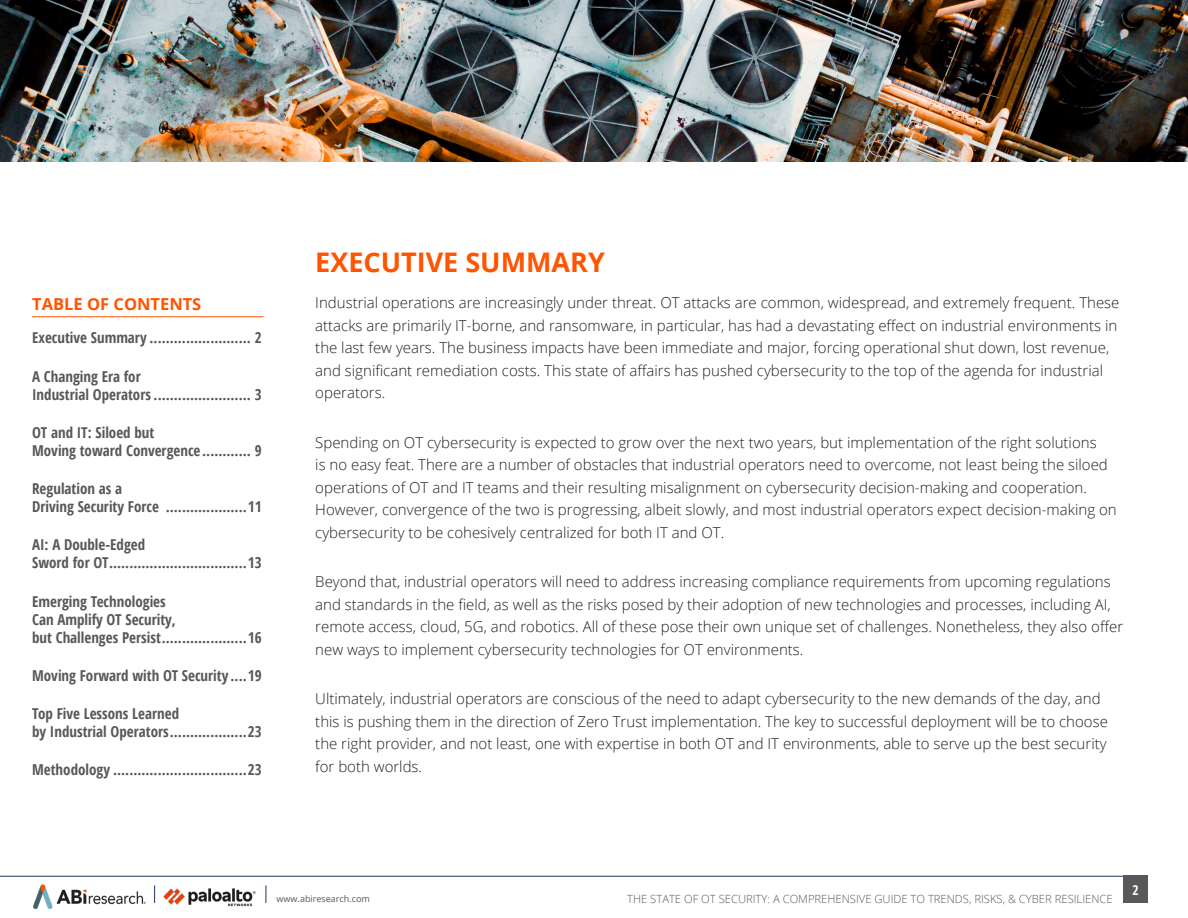
<style>
.page{position:relative;width:1188px;height:918px;background:#fff}
.page>*{position:absolute;margin:0;border:0;box-sizing:border-box;transform-origin:0 0}
.Heading_Level_One{font:700 27px "Open Sans";color:#ff5400}
.TOC_Heading{font:700 16.5px "Open Sans";color:#ff5400}
.t1{font:300 15px/22.5px "Open Sans";color:#231f20}
.t2{font:700 condensed 15px/18px "Open Sans";color:#57585a}
.t3{font:700 condensed 13.5px "Open Sans";color:#fff}
.t4{font:300 11.25px "Open Sans";color:#595959}
.t5{font:9px "Open Sans";color:#57585a}
</style>
<div class="page">
<hr style="left:0;top:876px;width:1147px;height:1px;background:#1f3763">
<div style="left:1123px;top:876px;width:25px;height:27px;background:#59595c"></div>
<svg style="left:154px;top:885px;width:1px;height:18px"></svg>
<svg style="left:266px;top:885px;width:1px;height:18px"></svg>
<img style="left:33px;top:884px;width:113px;height:25px">
<img style="left:163px;top:888px;width:93px;height:18px">
<img style="left:0;top:0;width:1188px;height:162px">
<hr style="left:32px;top:316px;width:232px;height:1px;background:#ff5400">
<p class="TOC_Heading" style="left:32px;top:292px;width:171px">TABLE OF CONTENTS</p>
<p class="t2" style="left:32px;top:329px;width:231px">Executive Summary ......................... 2</p>
<p class="t2" style="left:32px;top:367px;width:231px">A Changing Era for<br>Industrial Operators ........................ 3</p>
<p class="t2" style="left:32px;top:423px;width:231px">OT and IT: Siloed but<br>Moving toward Convergence ............ 9</p>
<p class="t2" style="left:32px;top:479px;width:231px">Regulation as a<br>Driving Security Force ....................11</p>
<p class="t2" style="left:32px;top:536px;width:231px">AI: A Double-Edged<br>Sword for OT..................................13</p>
<p class="t2" style="left:32px;top:592px;width:231px">Emerging Technologies<br>Can Amplify OT Security,<br>but Challenges Persist.....................16</p>
<p class="t2" style="left:32px;top:666px;width:231px">Moving Forward with OT Security ....19</p>
<p class="t2" style="left:32px;top:704px;width:231px">Top Five Lessons Learned<br>by Industrial Operators...................23</p>
<p class="t2" style="left:32px;top:761px;width:231px">Methodology .................................23</p>
<p class="Heading_Level_One" style="left:315px;top:243px;width:291px">EXECUTIVE SUMMARY</p>
<p class="t1" style="left:315px;top:291px;width:806px">Industrial operations are increasingly under threat. OT attacks are common, widespread, and extremely frequent. These attacks are primarily IT-borne, and ransomware, in particular, has had a devastating effect on industrial environments in the last few years. The business impacts have been immediate and major, forcing operational shut down, lost revenue, and significant remediation costs. This state of affairs has pushed cybersecurity to the top of the agenda for industrial operators.</p>
<p class="t1" style="left:315px;top:431px;width:803px">Spending on OT cybersecurity is expected to grow over the next two years, but implementation of the right solutions<br>is no easy feat. There are a number of obstacles that industrial operators need to overcome, not least being the siloed operations of OT and IT teams and their resulting misalignment on cybersecurity decision-making and cooperation.<br>However, convergence of the two is progressing, albeit slowly, and most industrial operators expect decision-making on cybersecurity to be cohesively centralized for both IT and OT.</p>
<p class="t1" style="left:315px;top:570px;width:809px">Beyond that, industrial operators will need to address increasing compliance requirements from upcoming regulations and standards in the field, as well as the risks posed by their adoption of new technologies and processes, including AI, remote access, cloud, 5G, and robotics. All of these pose their own unique set of challenges. Nonetheless, they also offer new ways to implement cybersecurity technologies for OT environments.</p>
<p class="t1" style="left:315px;top:687px;width:794px">Ultimately, industrial operators are conscious of the need to adapt cybersecurity to the new demands of the day, and this is pushing them in the direction of Zero Trust implementation. The key to successful deployment will be to choose the right provider, and not least, one with expertise in both OT and IT environments, able to serve up the best security for both worlds.</p>
<p class="t5" style="left:277px;top:893px;width:95px">www.abiresearch.com</p>
<p class="t4" style="left:627px;top:891px;width:487px">THE STATE OF OT SECURITY: A COMPREHENSIVE GUIDE TO TRENDS, RISKS, &amp; CYBER RESILIENCE</p>
<p class="t3" style="left:1132px;top:880px;width:8px">2</p>
</div>
